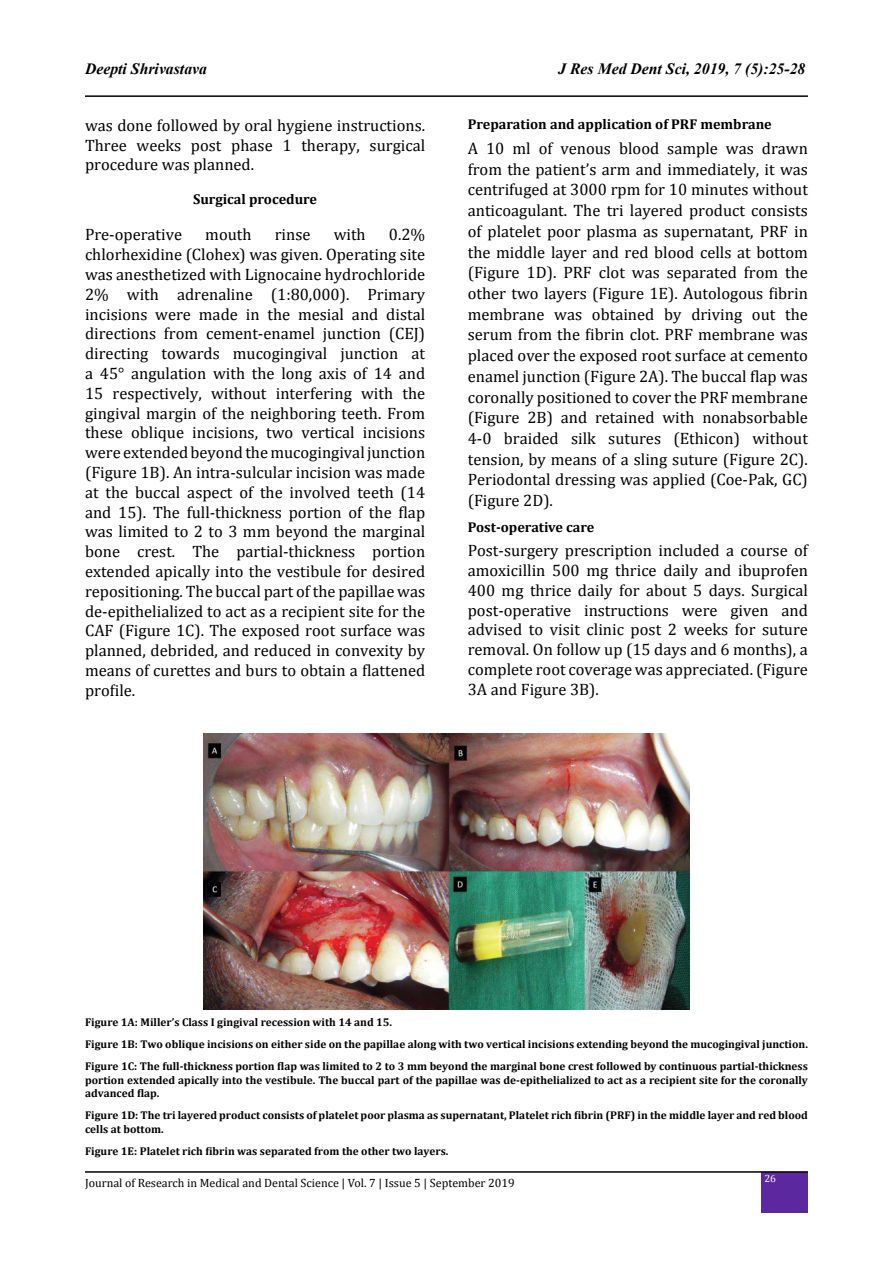
<style>
.page{position:relative;width:893px;height:1263px;background:#fff}
.page>*{position:absolute;margin:0;border:0;box-sizing:border-box;transform-origin:0 0}
.t1{font:16.5px/19.8px "Cambria";color:#000;text-align:justify}
.t2{font:italic 700 15.75px "Times New Roman";color:#000}
.t3{font:700 14.25px "Cambria";color:#000}
.t4{font:12px "Cambria";color:#000}
.t5{font:700 11.25px/22px "Cambria";color:#000}
.t6{font:10.5px "Cambria";color:#fff}
</style>
<div class="page">
<hr style="left:85px;top:95px;width:723px;height:2px;background:#000">
<div style="left:762px;top:1172px;width:46px;height:41px;background:#5b289f"></div>
<hr style="left:85px;top:1171px;width:723px;height:2px;background:#000">
<img style="left:204px;top:733px;width:485px;height:276px">
<p class="t2" style="left:85px;top:58px;width:124px">Deepti Shrivastava</p>
<p class="t2" style="left:558px;top:58px;width:249px">J Res Med Dent Sci, 2019, 7 (5):25-28</p>
<p class="t1" style="left:85px;top:115px;width:342px">was done followed by oral hygiene instructions.<br>Three weeks post phase 1 therapy, surgical procedure was planned.</p>
<p class="t3" style="left:193px;top:189px;width:126px">Surgical procedure</p>
<p class="t1" style="left:85px;top:225px;width:99px">Pre-operative</p>
<p class="t1" style="left:205px;top:225px;width:48px">mouth</p>
<p class="t1" style="left:275px;top:225px;width:37px">rinse</p>
<p class="t1" style="left:334px;top:225px;width:34px">with</p>
<p class="t1" style="left:85px;top:225px;width:342px;text-indent:304px">0.2% chlorhexidine (Clohex) was given. Operating site was anesthetized with Lignocaine hydrochloride 2% with adrenaline (1:80,000). Primary incisions were made in the mesial and distal directions from cement-enamel junction (CEJ) directing towards mucogingival junction at a 45° angulation with the long axis of 14 and 15 respectively, without interfering with the gingival margin of the neighboring teeth. From these oblique incisions, two vertical incisions were extended beyond the mucogingival junction (Figure 1B). An intra-sulcular incision was made at the buccal aspect of the involved teeth (14 and 15). The full-thickness portion of the flap was limited to 2 to 3 mm beyond the marginal bone crest. The partial-thickness portion extended apically into the vestibule for desired repositioning. The buccal part of the papillae was de-epithelialized to act as a recipient site for the CAF (Figure 1C). The exposed root surface was planned, debrided, and reduced in convexity by means of curettes and burs to obtain a flattened profile.</p>
<p class="t3" style="left:468px;top:114px;width:306px">Preparation and application of PRF membrane</p>
<p class="t1" style="left:468px;top:138px;width:342px;line-height:20.7px">A 10 ml of venous blood sample was drawn from the patient’s arm and immediately, it was centrifuged at 3000 rpm for 10 minutes without anticoagulant. The tri layered product consists of platelet poor plasma as supernatant, PRF in the middle layer and red blood cells at bottom (Figure 1D). PRF clot was separated from the other two layers (Figure 1E). Autologous fibrin membrane was obtained by driving out the serum from the fibrin clot. PRF membrane was placed over the exposed root surface at cemento enamel junction (Figure 2A). The buccal flap was coronally positioned to cover the PRF membrane (Figure 2B) and retained with nonabsorbable 4-0 braided silk sutures (Ethicon) without tension, by means of a sling suture (Figure 2C).<br>Periodontal dressing was applied (Coe-Pak, GC) (Figure 2D).</p>
<p class="t3" style="left:468px;top:517px;width:128px">Post-operative care</p>
<p class="t1" style="left:468px;top:541px;width:342px">Post-surgery prescription included a course of amoxicillin 500 mg thrice daily and ibuprofen 400 mg thrice daily for about 5 days. Surgical post-operative instructions were given and advised to visit clinic post 2 weeks for suture removal. On follow up (15 days and 6 months), a complete root coverage was appreciated. (Figure 3A and Figure 3B).</p>
<p class="t5" style="left:85px;top:1011px;width:724px">Figure 1A: Miller’s Class I gingival recession with 14 and 15.<br>Figure 1B: Two oblique incisions on either side on the papillae along with two vertical incisions extending beyond the mucogingival junction.<br>Figure 1C: The full-thickness portion flap was limited to 2 to 3 mm beyond the marginal bone crest followed by continuous partial-thickness</p>
<p class="t5" style="left:85px;top:1073px;width:724px;line-height:13.5px">portion extended apically into the vestibule. The buccal part of the papillae was de-epithelialized to act as a recipient site for the coronally advanced flap.</p>
<p class="t5" style="left:85px;top:1108px;width:724px;line-height:13.5px">Figure 1D: The tri layered product consists of platelet poor plasma as supernatant, Platelet rich fibrin (PRF) in the middle layer and red blood cells at bottom.</p>
<p class="t5" style="left:85px;top:1139px;width:365px">Figure 1E: Platelet rich fibrin was separated from the other two layers.</p>
<p class="t4" style="left:85px;top:1176px;width:431px">Journal of Research in Medical and Dental Science | Vol. 7 | Issue 5 | September 2019</p>
<p class="t6" style="left:764px;top:1172px;width:13px">26</p>
</div>
